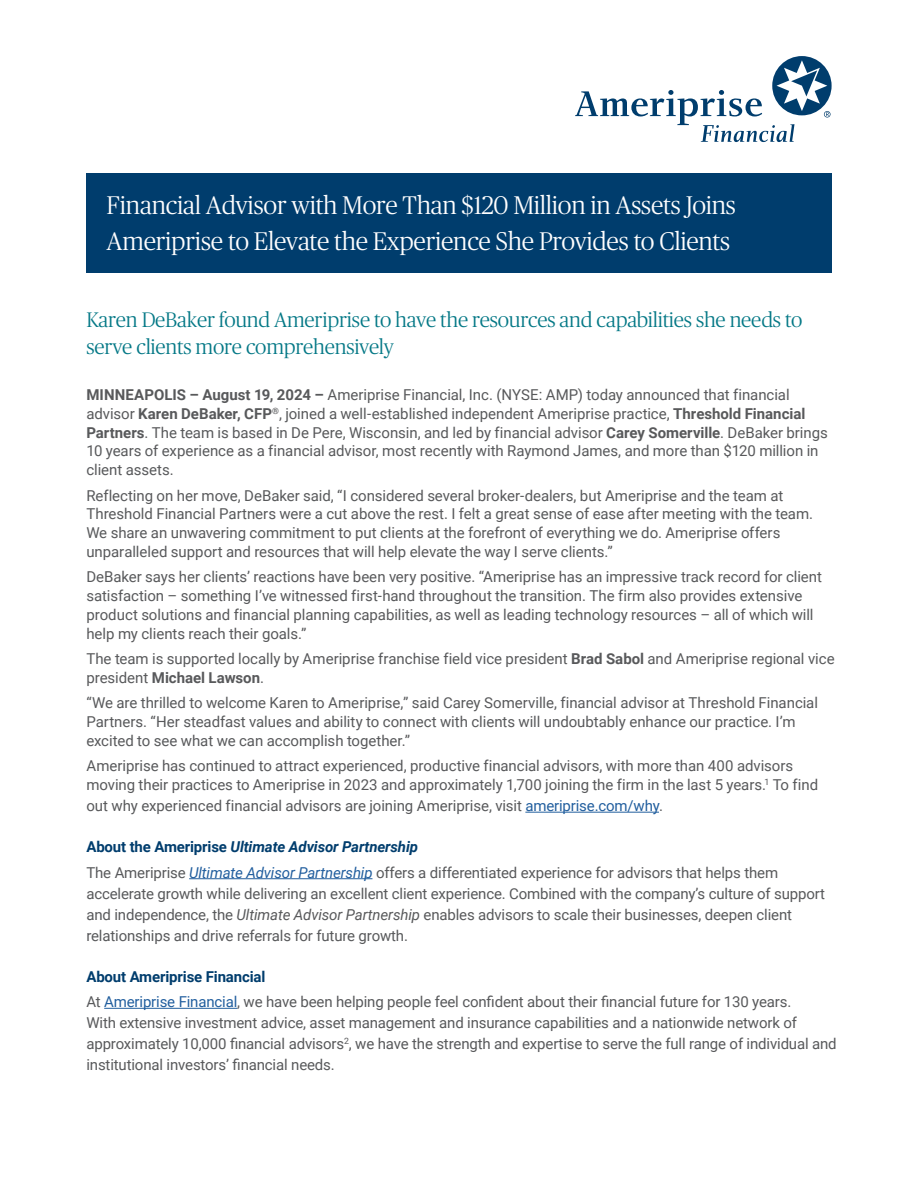
<style>
.page{position:relative;width:918px;height:1188px;background:#fff}
.page>*{position:absolute;margin:0;border:0;box-sizing:border-box;transform-origin:0 0}
.t1{font:300 25.5px/35.7px "Publico Headline";letter-spacing:-.01em;color:#fff}
.t2{font:300 21px/27px "Publico Headline";letter-spacing:-.01em;color:#047886}
.t3{font:15px/18.8px "Roboto";letter-spacing:-.005em;color:#58595b}
.s1{font-weight:700}
.s2{color:#215e9e}
.s3{font-weight:700;color:#003d6d}
.s4{font-weight:700;font-style:italic;color:#003d6d}
.s5{font-style:italic;color:#215e9e}
.s6{font-style:italic}
</style>
<div class="page">
<div style="left:86px;top:174px;width:746px;height:99px;background:#003d6d"></div>
<svg style="left:575px;top:56px;width:257px;height:86px"></svg>
<hr style="left:525px;top:812px;width:134px;height:1px;background:#215e9e">
<hr style="left:189px;top:878px;width:183px;height:1px;background:#215e9e">
<hr style="left:104px;top:1008px;width:133px;height:1px;background:#215e9e">
<h1 class="t1" style="left:107px;top:186px;width:631px">Financial Advisor with More Than $120 Million in Assets Joins<br>Ameriprise to Elevate the Experience She Provides to Clients</h1>
<h2 class="t2" style="left:86px;top:305px;width:717px">Karen DeBaker found Ameriprise to have the resources and capabilities she needs to serve clients more comprehensively</h2>
<p class="t3" style="left:86px;top:385px;width:743px"><span class="s1">MINNEAPOLIS – August 19, 2024 –</span> Ameriprise Financial, Inc. (NYSE: AMP) today announced that financial advisor <span class="s1">Karen DeBaker, CFP</span><sup>®</sup>, joined a well-established independent Ameriprise practice, <span class="s1">Threshold Financial Partners</span>. The team is based in De Pere, Wisconsin, and led by financial advisor <span class="s1">Carey Somerville</span>. DeBaker brings 10 years of experience as a financial advisor, most recently with Raymond James, and more than $120 million in client assets.</p>
<p class="t3" style="left:86px;top:485px;width:728px">Reflecting on her move, DeBaker said, “I considered several broker-dealers, but Ameriprise and the team at Threshold Financial Partners were a cut above the rest. I felt a great sense of ease after meeting with the team.<br>We share an unwavering commitment to put clients at the forefront of everything we do. Ameriprise offers unparalleled support and resources that will help elevate the way I serve clients.”</p>
<p class="t3" style="left:86px;top:567px;width:737px">DeBaker says her clients’ reactions have been very positive. “Ameriprise has an impressive track record for client satisfaction – something I’ve witnessed first-hand throughout the transition. The firm also provides extensive product solutions and financial planning capabilities, as well as leading technology resources – all of which will help my clients reach their goals.”</p>
<p class="t3" style="left:86px;top:649px;width:750px">The team is supported locally by Ameriprise franchise field vice president <span class="s1">Brad Sabol</span> and Ameriprise regional vice president <span class="s1">Michael Lawson</span>.</p>
<p class="t3" style="left:86px;top:693px;width:733px">“We are thrilled to welcome Karen to Ameriprise,” said Carey Somerville, financial advisor at Threshold Financial<br>Partners. “Her steadfast values and ability to connect with clients will undoubtably enhance our practice. I’m excited to see what we can accomplish together.”</p>
<p class="t3" style="left:86px;top:756px;width:733px">Ameriprise has continued to attract experienced, productive financial advisors, with more than 400 advisors moving their practices to Ameriprise in 2023 and approximately 1,700 joining the firm in the last 5 years.<sup>1</sup> To find</p>
<p class="t3" style="left:86px;top:796px;width:578px">out why experienced financial advisors are joining Ameriprise, visit <span class="s2">ameriprise.com/why</span>.</p>
<p class="t3" style="left:86px;top:834px;width:693px;line-height:25.3px"><span class="s3">About the Ameriprise</span> <span class="s4">Ultimate Advisor Partnership<br></span>The Ameriprise <span class="s5">Ultimate Advisor Partnership</span> offers a differentiated experience for advisors that helps them</p>
<p class="t3" style="left:86px;top:882px;width:740px;line-height:21px">accelerate growth while delivering an excellent client experience. Combined with the company’s culture of support and independence, the <span class="s6">Ultimate Advisor Partnership</span> enables advisors to scale their businesses, deepen client relationships and drive referrals for future growth.</p>
<p class="t3" style="left:86px;top:963px;width:707px;line-height:25.3px"><span class="s3">About Ameriprise Financial<br></span>At <span class="s2">Ameriprise Financial</span>, we have been helping people feel confident about their financial future for 130 years.</p>
<p class="t3" style="left:86px;top:1012px;width:752px;line-height:21px">With extensive investment advice, asset management and insurance capabilities and a nationwide network of approximately 10,000 financial advisors<sup>2</sup>, we have the strength and expertise to serve the full range of individual and institutional investors’ financial needs.</p>
</div>
